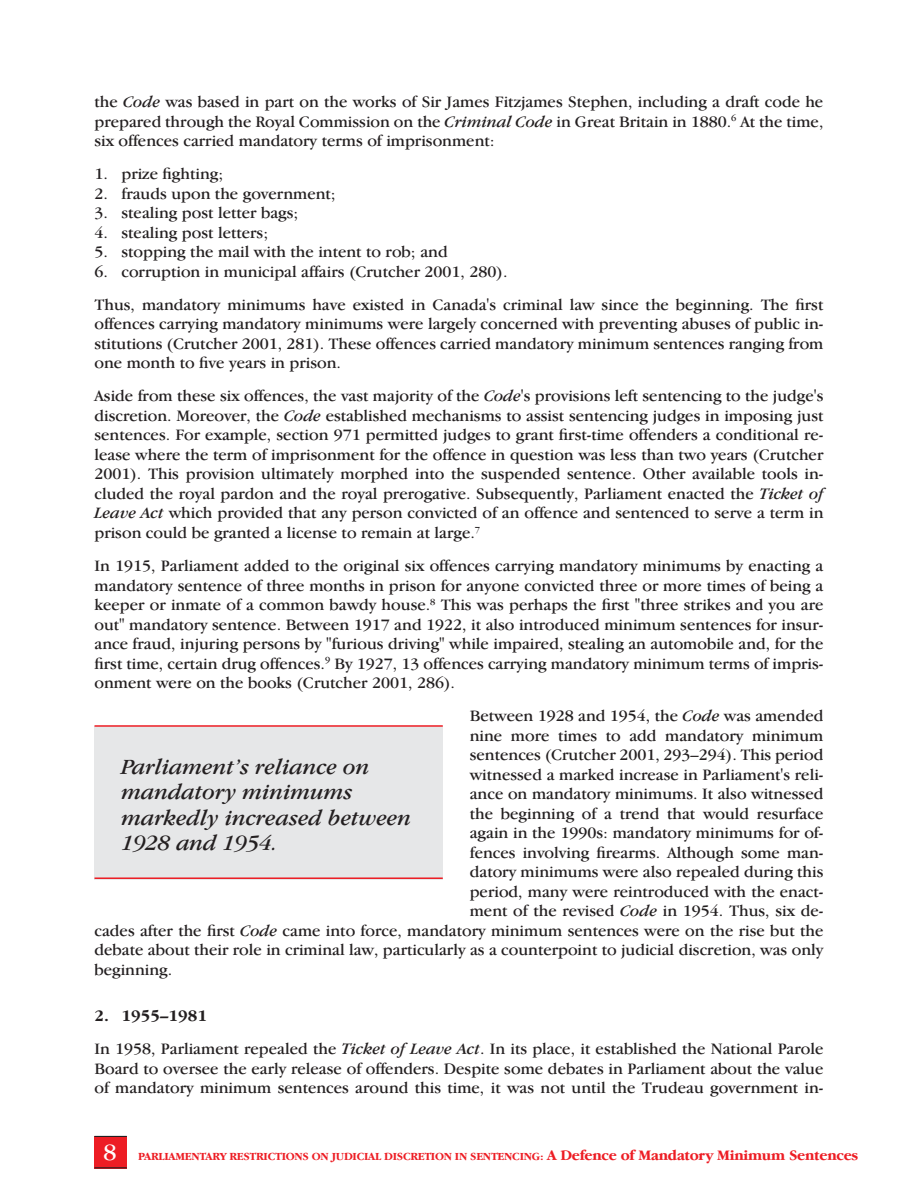
<style>
.page{position:relative;width:918px;height:1188px;background:#fff}
.page>*{position:absolute;margin:0;border:0;box-sizing:border-box;transform-origin:0 0}
.Quote_Right_Page{font:italic 22.5px/25.5px "Garamond IT Cby BT";color:#231f20}
.Body_garamond_11_13{font:16.5px/19.5px "Garamond IT Cby BT";color:#231f20;text-align:justify}
.Body_garamond_11_13-2{font:700 16.5px "Garamond IT Cby BT";color:#231f20}
.t1{font:700 11.25px "Garamond IT Cby BT";letter-spacing:-.02em;color:#ed1d24}
.s1{font-style:italic}
.s2{font-weight:400;font-size:24px;color:#fff}
.s3{font-size:15px}
</style>
<div class="page">
<div style="left:94px;top:1136px;width:33px;height:32px;background:#ed1d24"></div>
<hr style="left:94px;top:1136px;width:33px;height:1px;background:#231f20">
<hr style="left:94px;top:1167px;width:33px;height:1px;background:#231f20">
<div style="left:94px;top:727px;width:349px;height:153px;background:#e6e7e8"></div>
<hr style="left:94px;top:725px;width:349px;height:2px;background:#ed1d24">
<hr style="left:94px;top:877px;width:349px;height:2px;background:#ed1d24">
<p class="Body_garamond_11_13" style="left:94px;top:92px;width:731px">the <span class="s1">Code</span> was based in part on the works of Sir James Fitzjames Stephen, including a draft code he prepared through the Royal Commission on the <span class="s1">Criminal Code</span> in Great Britain in 1880.<sup>6</sup> At the time, six offences carried mandatory terms of imprisonment:</p>
<p class="Body_garamond_11_13" style="left:94px;top:164px;width:130px">1. prize fighting;</p>
<p class="Body_garamond_11_13" style="left:94px;top:183px;width:243px">2. frauds upon the government;</p>
<p class="Body_garamond_11_13" style="left:94px;top:203px;width:205px">3. stealing post letter bags;</p>
<p class="Body_garamond_11_13" style="left:94px;top:222px;width:175px">4. stealing post letters;</p>
<p class="Body_garamond_11_13" style="left:94px;top:242px;width:355px">5. stopping the mail with the intent to rob; and</p>
<p class="Body_garamond_11_13" style="left:94px;top:261px;width:415px">6. corruption in municipal affairs (Crutcher 2001, 280).</p>
<p class="Body_garamond_11_13" style="left:94px;top:294px;width:731px">Thus, mandatory minimums have existed in Canada's criminal law since the beginning. The first offences carrying mandatory minimums were largely concerned with preventing abuses of public in&shy;stitutions (Crutcher 2001, 281). These offences carried mandatory minimum sentences ranging from one month to five years in prison.</p>
<p class="Body_garamond_11_13" style="left:94px;top:386px;width:731px">Aside from these six offences, the vast majority of the <span class="s1">Code</span>'s provisions left sentencing to the judge's discretion. Moreover, the <span class="s1">Code</span> established mechanisms to assist sentencing judges in imposing just sentences. For example, section 971 permitted judges to grant first-time offenders a conditional re&shy;lease where the term of imprisonment for the offence in question was less than two years (Crutcher 2001). This provision ultimately morphed into the suspended sentence. Other available tools in&shy;cluded the royal pardon and the royal prerogative. Subsequently, Parliament enacted the <span class="s1">Ticket of Leave Act</span> which provided that any person convicted of an offence and sentenced to serve a term in prison could be granted a license to remain at large.<sup>7</sup></p>
<p class="Body_garamond_11_13" style="left:94px;top:556px;width:731px">In 1915, Parliament added to the original six offences carrying mandatory minimums by enacting a mandatory sentence of three months in prison for anyone convicted three or more times of being a keeper or inmate of a common bawdy house.<sup>8</sup> This was perhaps the first "three strikes and you are out" mandatory sentence. Between 1917 and 1922, it also introduced minimum sentences for insur&shy;ance fraud, injuring persons by "furious driving" while impaired, stealing an automobile and, for the first time, certain drug offences.<sup>9</sup> By 1927, 13 offences carrying mandatory minimum terms of impris&shy;onment were on the books (Crutcher 2001, 286).</p>
<p class="Body_garamond_11_13" style="left:470px;top:706px;width:355px">Between 1928 and 1954, the <span class="s1">Code</span> was amended</p>
<p class="Body_garamond_11_13" style="left:470px;top:725px;width:355px">nine more times to add mandatory minimum</p>
<p class="Body_garamond_11_13" style="left:470px;top:745px;width:355px">sentences (Crutcher 2001, 293–294). This period</p>
<p class="Body_garamond_11_13" style="left:470px;top:764px;width:355px">witnessed a marked increase in Parliament's reli-</p>
<p class="Body_garamond_11_13" style="left:470px;top:784px;width:355px">ance on mandatory minimums. It also witnessed</p>
<p class="Body_garamond_11_13" style="left:470px;top:803px;width:355px">the beginning of a trend that would resurface</p>
<p class="Body_garamond_11_13" style="left:470px;top:823px;width:355px">again in the 1990s: mandatory minimums for of-</p>
<p class="Body_garamond_11_13" style="left:470px;top:842px;width:355px">fences involving firearms. Although some man-</p>
<p class="Body_garamond_11_13" style="left:470px;top:862px;width:355px">datory minimums were also repealed during this</p>
<p class="Body_garamond_11_13" style="left:470px;top:881px;width:355px">period, many were reintroduced with the enact-</p>
<p class="Body_garamond_11_13" style="left:470px;top:901px;width:355px">ment of the revised <span class="s1">Code</span> in 1954. Thus, six de-</p>
<p class="Body_garamond_11_13" style="left:94px;top:921px;width:730px">cades after the first <span class="s1">Code</span> came into force, mandatory minimum sentences were on the rise but the</p>
<p class="Body_garamond_11_13" style="left:94px;top:940px;width:730px">debate about their role in criminal law, particularly as a counterpoint to judicial discretion, was only</p>
<p class="Body_garamond_11_13" style="left:94px;top:960px;width:79px">beginning.</p>
<p class="Body_garamond_11_13-2" style="left:94px;top:1007px;width:114px">2. 1955–1981</p>
<p class="Body_garamond_11_13" style="left:94px;top:1039px;width:731px">In 1958, Parliament repealed the <span class="s1">Ticket of Leave Act</span>. In its place, it established the National Parole Board to oversee the early release of offenders. Despite some debates in Parliament about the value of mandatory minimum sentences around this time, it was not until the Trudeau government in-</p>
<p class="Quote_Right_Page" style="left:122px;top:754px;width:291px">Parliament’s reliance on mandatory minimums markedly increased between<br>1928 and 1954.</p>
<p class="t1" style="left:103px;top:1150px;width:757px"><span class="s2">8</span> PARLIAMENTARY RESTRICTIONS ON JUDICIAL DISCRETION IN SENTENCING: <span class="s3">A Defence of Mandatory Minimum Sentences</span></p>
</div>
